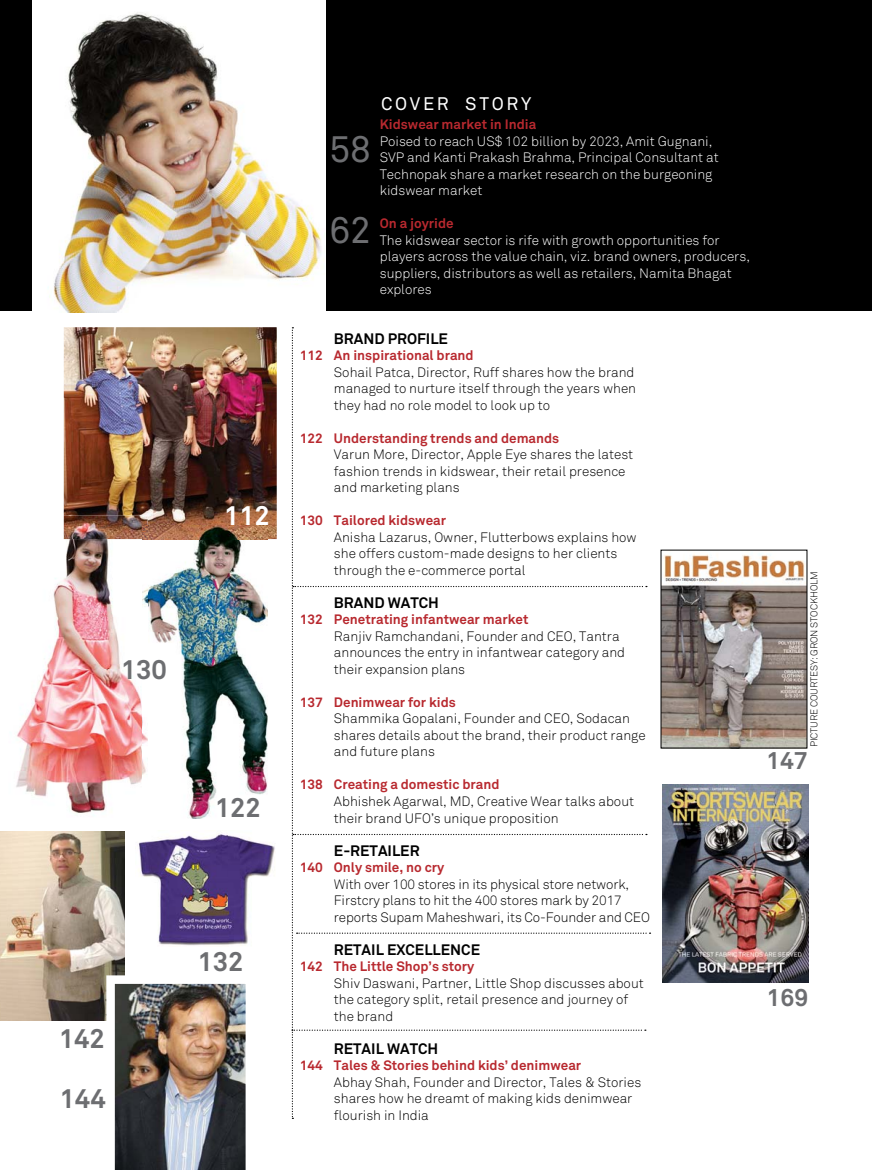
<style>
.page{position:relative;width:872px;height:1170px;background:#fff}
.page>*{position:absolute;margin:0;border:0;box-sizing:border-box;transform-origin:0 0}
.t1{font:37.05px/80.8px "Akkurat";color:#6d6e71}
.t2{font:700 27px "Akkurat";color:#6d6e71}
.t3{font:700 27px "Akkurat";color:#fff}
.t4{font:700 24.3px "Akkurat";color:#6d6e71}
.t5{font:18px "Akkurat";letter-spacing:.15em;color:#fff}
.t6{font:700 15px "Akkurat";color:#000}
.t7{font:300 13.5px/16.5px "Akkurat";color:#000}
.t8{font:300 13.5px/16.5px "Akkurat";color:#fff}
.t9{font:700 13.5px "Akkurat";color:#b8292f}
.t10{font:300 9.75px "Akkurat";letter-spacing:-.015em;color:#000}
</style>
<div class="page">
<img style="left:48px;top:12px;width:276px;height:301px">
<div style="left:326px;top:0;width:546px;height:311px;background:#000"></div>
<img style="left:663px;top:784px;width:146px;height:198px">
<img style="left:662px;top:554px;width:143px;height:192px">
<svg style="left:292px;top:327px;width:358px;height:791px"></svg>
<div style="left:0;top:0;width:32px;height:311px;background:#000"></div>
<img style="left:64px;top:327px;width:213px;height:212px">
<img style="left:148px;top:525px;width:120px;height:293px">
<img style="left:16px;top:515px;width:132px;height:298px">
<img style="left:64px;top:515px;width:84px;height:24px">
<img style="left:0;top:831px;width:124px;height:189px">
<img style="left:138px;top:834px;width:137px;height:112px">
<img style="left:106px;top:975px;width:140px;height:194px">
<h2 class="t2" style="left:121px;top:659px;width:48px">130</h2>
<h2 class="t2" style="left:59px;top:1028px;width:48px">142</h2>
<h2 class="t2" style="left:60px;top:1088px;width:48px">144</h2>
<h2 class="t3" style="left:224px;top:505px;width:48px">112</h2>
<h2 class="t2" style="left:215px;top:797px;width:48px">122</h2>
<h2 class="t2" style="left:197px;top:951px;width:48px">132</h2>
<h1 class="t1" style="left:329px;top:113px;width:43px">58<br>62</h1>
<h3 class="t5" style="left:381px;top:97px;width:152px">COVER STORY</h3>
<p class="t9" style="left:380px;top:119px;width:158px">Kidswear market in India</p>
<p class="t8" style="left:380px;top:134px;width:340px">Poised to reach US$ 102 billion by 2023, Amit Gugnani, SVP and Kanti Prakash Brahma, Principal Consultant at Technopak share a market research on the burgeoning kidswear market</p>
<p class="t9" style="left:380px;top:218px;width:75px">On a joyride</p>
<p class="t8" style="left:380px;top:233px;width:372px">The kidswear sector is rife with growth opportunities for players across the value chain, viz. brand owners, producers, suppliers, distributors as well as retailers, Namita Bhagat explores</p>
<p class="t6" style="left:334px;top:333px;width:116px">BRAND PROFILE</p>
<p class="t9" style="left:300px;top:350px;width:175px">112 An inspirational brand</p>
<p class="t7" style="left:334px;top:365px;width:304px">Sohail Patca, Director, Ruff shares how the brand managed to nurture itself through the years when they had no role model to look up to</p>
<p class="t9" style="left:300px;top:433px;width:261px">122 Understanding trends and demands</p>
<p class="t7" style="left:334px;top:447px;width:301px">Varun More, Director, Apple Eye shares the latest fashion trends in kidswear, their retail presence and marketing plans</p>
<p class="t9" style="left:300px;top:515px;width:148px">130 Tailored kidswear</p>
<p class="t7" style="left:334px;top:530px;width:304px">Anisha Lazarus, Owner, Flutterbows explains how she offers custom-made designs to her clients through the e-commerce portal</p>
<p class="t6" style="left:334px;top:597px;width:107px">BRAND WATCH</p>
<p class="t9" style="left:300px;top:614px;width:230px">132 Penetrating infantwear market</p>
<p class="t7" style="left:334px;top:629px;width:293px">Ranjiv Ramchandani, Founder and CEO, Tantra announces the entry in infantwear category and their expansion plans</p>
<p class="t9" style="left:300px;top:697px;width:157px">137 Denimwear for kids</p>
<p class="t7" style="left:334px;top:711px;width:313px">Shammika Gopalani, Founder and CEO, Sodacan shares details about the brand, their product range and future plans</p>
<p class="t9" style="left:300px;top:779px;width:201px">138 Creating a domestic brand</p>
<p class="t7" style="left:334px;top:794px;width:302px">Abhishek Agarwal, MD, Creative Wear talks about their brand UFO’s unique proposition</p>
<p class="t6" style="left:334px;top:844px;width:87px">E-RETAILER</p>
<p class="t9" style="left:300px;top:862px;width:146px">140 Only smile, no cry</p>
<p class="t7" style="left:334px;top:876px;width:317px">With over 100 stores in its physical store network,<br>Firstcry plans to hit the 400 stores mark by 2017 reports Supam Maheshwari, its Co-Founder and CEO</p>
<p class="t6" style="left:334px;top:943px;width:148px">RETAIL EXCELLENCE</p>
<p class="t9" style="left:300px;top:961px;width:176px">142 The Little Shop’s story</p>
<p class="t7" style="left:334px;top:975px;width:311px">Shiv Daswani, Partner, Little Shop discusses about the category split, retail presence and journey of the brand</p>
<p class="t6" style="left:334px;top:1042px;width:106px">RETAIL WATCH</p>
<p class="t9" style="left:300px;top:1060px;width:283px">144 Tales &amp; Stories behind kids’ denimwear</p>
<p class="t7" style="left:334px;top:1074px;width:309px">Abhay Shah, Founder and Director, Tales &amp; Stories shares how he dreamt of making kids denimwear flourish in India</p>
<p class="t10" style="left:810px;top:747px;width:177px;rotate:-90deg">PICTURE COURTESY: GRON STOCKHOLM</p>
<h3 class="t4" style="left:766px;top:751px;width:43px">147</h3>
<h3 class="t4" style="left:766px;top:988px;width:43px">169</h3>
</div>
